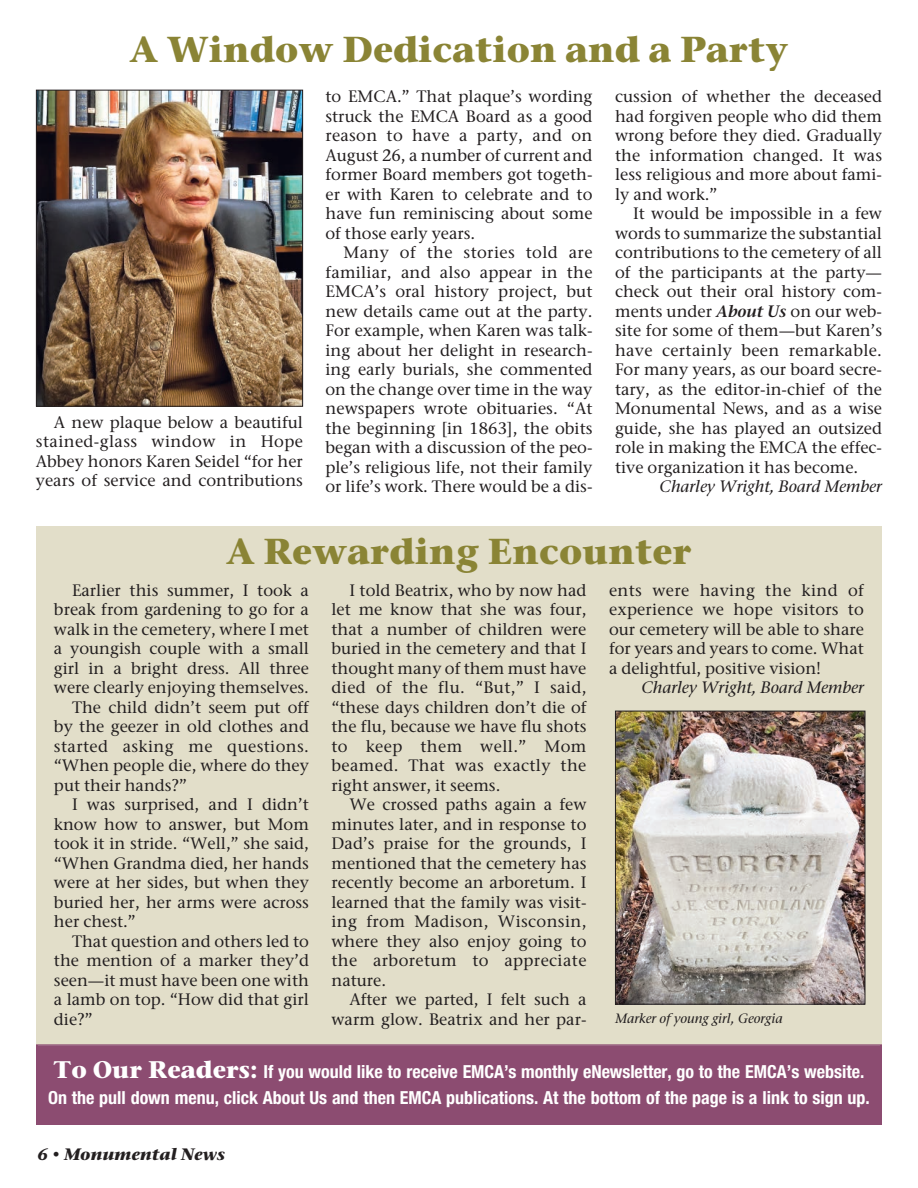
<style>
.page{position:relative;width:918px;height:1188px;background:#fff}
.page>*{position:absolute;margin:0;border:0;box-sizing:border-box;transform-origin:0 0}
.t1{font:700 36px "Stone Serif ITC Pro";color:#8a8435}
.t2{font:700 condensed 18px/26.7px "Helvetica Neue LT Std";color:#fff;text-align:center}
.t3{font:500 16.5px/19.5px "Stone Serif ITC Pro";color:#231f20;text-align:justify}
.t4{font:italic 500 16.5px "Stone Serif ITC Pro";color:#231f20}
.t5{font:500 16.5px "Stone Serif ITC Pro";letter-spacing:.025em;color:#231f20}
.t6{font:italic 700 16.5px "Stone Serif ITC Pro";color:#231f20}
.t7{font:italic 500 13.5px "Stone Serif ITC Pro";color:#231f20}
.s1{font-weight:600;font-style:italic}
.s2{font-family:"Stone Serif ITC Pro";font-stretch:normal;font-size:24px}
</style>
<div class="page">
<div style="left:36px;top:526px;width:846px;height:518px;background:#e2dec9"></div>
<img style="left:38px;top:92px;width:263px;height:313px">
<div style="left:36px;top:90px;width:267px;height:317px;border:1px solid #231f20"></div>
<img style="left:617px;top:713px;width:246px;height:290px">
<div style="left:615px;top:711px;width:250px;height:294px;border:1px solid #231f20"></div>
<div style="left:38px;top:1046px;width:843px;height:78px;background:#8c4c71"></div>
<div style="left:36px;top:1044px;width:846px;height:81px;border:2px solid #8c4c71"></div>
<h1 class="t1" style="left:130px;top:36px;width:660px">A Window Dedication and a Party</h1>
<p class="t3" style="left:36px;top:414px;width:269px;text-indent:18px">A new plaque below a beautiful stained-glass window in Hope Abbey honors Karen Seidel “for her years of service and contributions</p>
<p class="t3" style="left:326px;top:88px;width:269px">to EMCA.” That plaque’s wording struck the EMCA Board as a good reason to have a party, and on August 26, a number of current and former Board members got togeth&shy;er with Karen to celebrate and to have fun reminiscing about some of those early years.</p>
<p class="t3" style="left:326px;top:244px;width:269px;text-indent:18px">Many of the stories told are familiar, and also appear in the EMCA’s oral history project, but new details came out at the party.<br>For example, when Karen was talk&shy;ing about her delight in research&shy;ing early burials, she commented on the change over time in the way newspapers wrote obituaries. “At the beginning [in 1863], the obits began with a discussion of the peo&shy;ple’s religious life, not their family or life’s work. There would be a dis-</p>
<p class="t3" style="left:615px;top:88px;width:269px">cussion of whether the deceased had forgiven people who did them wrong before they died. Gradually the information changed. It was less religious and more about fami&shy;ly and work.”</p>
<p class="t3" style="left:615px;top:205px;width:269px;text-indent:18px">It would be impossible in a few words to summarize the substantial contributions to the cemetery of all of the participants at the party— check out their oral history com&shy;ments under <span class="s1">About Us</span> on our web&shy;site for some of them—but Karen’s have certainly been remarkable.<br>For many years, as our board secre&shy;tary, as the editor-in-chief of the Monumental News, and as a wise guide, she has played an outsized role in making the EMCA the effec&shy;tive organization it has become.</p>
<p class="t4" style="left:659px;top:480px;width:224px">Charley Wright, Board Member</p>
<h1 class="t1" style="left:226px;top:537px;width:467px">A Rewarding Encounter</h1>
<p class="t3" style="left:72px;top:582px;width:238px">Earlier this summer, I took a</p>
<p class="t3" style="left:54px;top:601px;width:256px">break from gardening to go for a</p>
<p class="t3" style="left:54px;top:621px;width:256px">walk in the cemetery, where I met</p>
<p class="t3" style="left:54px;top:640px;width:256px">a youngish couple with a small</p>
<p class="t3" style="left:54px;top:660px;width:256px">girl in a bright dress. All three</p>
<p class="t3" style="left:54px;top:679px;width:256px">were clearly enjoying themselves.</p>
<p class="t3" style="left:72px;top:699px;width:239px">The child didn’t seem put off</p>
<p class="t3" style="left:54px;top:718px;width:256px">by the geezer in old clothes and</p>
<p class="t5" style="left:54px;top:740px;width:256px">started asking me questions.</p>
<p class="t3" style="left:54px;top:757px;width:256px">“When people die, where do they</p>
<p class="t3" style="left:54px;top:777px;width:135px">put their hands?”</p>
<p class="t3" style="left:72px;top:796px;width:238px">I was surprised, and I didn’t</p>
<p class="t3" style="left:54px;top:816px;width:256px">know how to answer, but Mom</p>
<p class="t3" style="left:54px;top:835px;width:256px">took it in stride. “Well,” she said,</p>
<p class="t3" style="left:54px;top:855px;width:257px">“When Grandma died, her hands</p>
<p class="t3" style="left:54px;top:874px;width:257px">were at her sides, but when they</p>
<p class="t3" style="left:54px;top:894px;width:256px">buried her, her arms were across</p>
<p class="t3" style="left:54px;top:913px;width:83px">her chest.”</p>
<p class="t3" style="left:72px;top:933px;width:238px">That question and others led to</p>
<p class="t3" style="left:54px;top:952px;width:256px">the mention of a marker they’d</p>
<p class="t3" style="left:54px;top:972px;width:256px">seen—it must have been one with</p>
<p class="t3" style="left:54px;top:991px;width:257px">a lamb on top. “How did that girl</p>
<p class="t3" style="left:54px;top:1011px;width:40px">die?”</p>
<p class="t3" style="left:331px;top:582px;width:257px;text-indent:18px">I told Beatrix, who by now had let me know that she was four, that a number of children were buried in the cemetery and that I thought many of them must have died of the flu. “But,” I said, “these days children don’t die of the flu, because we have flu shots to keep them well.” Mom beamed. That was exactly the right answer, it seems.</p>
<p class="t3" style="left:331px;top:797px;width:257px;text-indent:18px">We crossed paths again a few minutes later, and in response to Dad’s praise for the grounds, I mentioned that the cemetery has recently become an arboretum. I learned that the family was visit&shy;ing from Madison, Wisconsin, where they also enjoy going to the arboretum to appreciate nature.</p>
<p class="t3" style="left:332px;top:992px;width:257px;text-align:right">After we parted, I felt such a warm glow. Beatrix and her par-</p>
<p class="t3" style="left:609px;top:582px;width:257px">ents were having the kind of experience we hope visitors to our cemetery will be able to share for years and years to come. What a delightful, positive vision!</p>
<p class="t4" style="left:641px;top:681px;width:224px">Charley Wright, Board Member</p>
<p class="t7" style="left:615px;top:1014px;width:169px">Marker of young girl, Georgia</p>
<p class="t2" style="left:48px;top:1059px;width:823px"><span class="s2">To Our Readers:</span> If you would like to receive EMCA’s monthly eNewsletter, go to the EMCA’s website.<br>On the pull down menu, click About Us and then EMCA publications. At the bottom of the page is a link to sign up.</p>
<p class="t6" style="left:38px;top:1148px;width:189px">6 • Monumental News</p>
</div>
